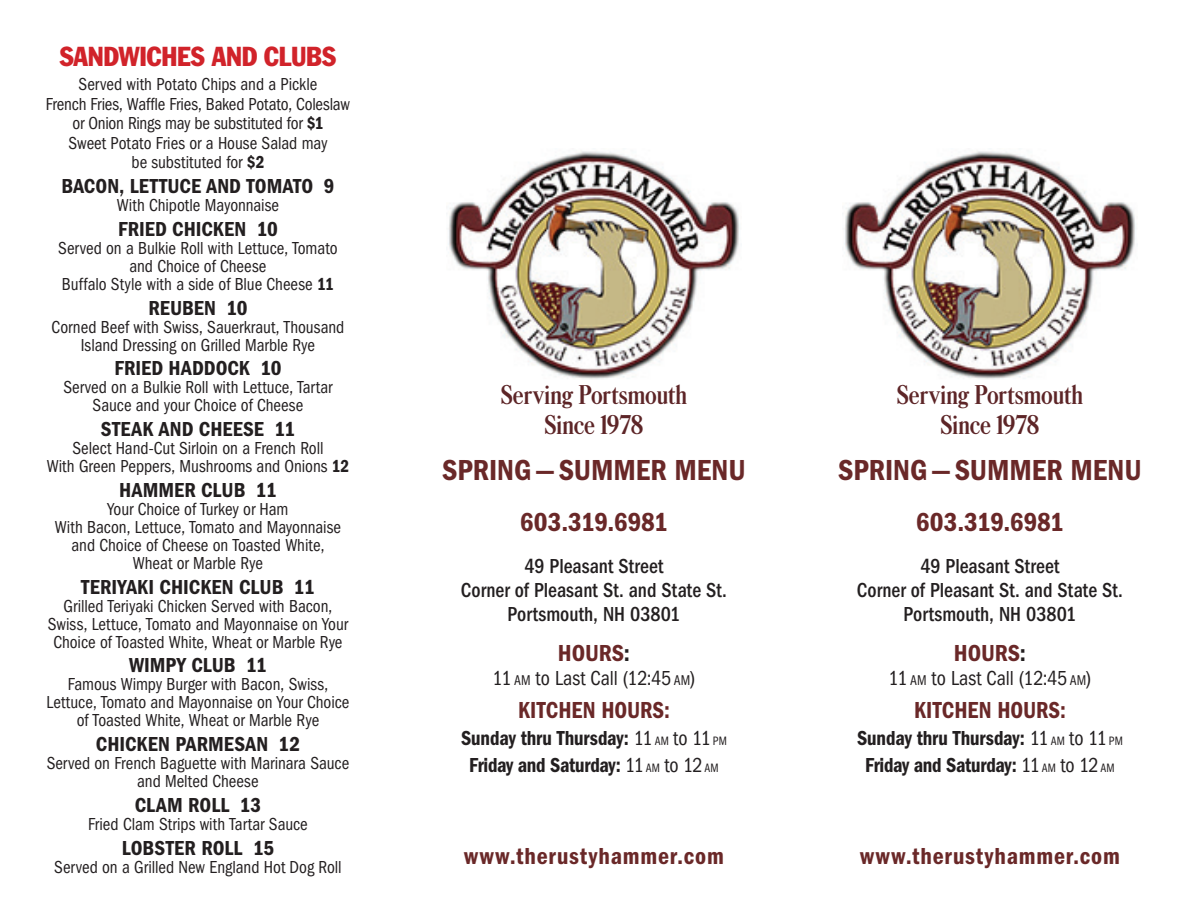
<style>
.page{position:relative;width:1188px;height:918px;background:#fff}
.page>*{position:absolute;margin:0;border:0;box-sizing:border-box;transform-origin:0 0}
.t1{font:30px "ITC Franklin Gothic Std Dm Cd";letter-spacing:-.005em;color:#6a2828}
.t2{font:27px "ITC Franklin Gothic Std Dm Cd";letter-spacing:-.01em;color:#6a2828}
.t3{font:condensed 27px "Franklin Gothic";letter-spacing:-.01em;color:#d1232a}
.t4{font:24px/30px "Caslon Cond A";color:#5d2527;text-align:center}
.t5{font:24px "ITC Franklin Gothic Std Dm Cd";letter-spacing:.035em;color:#6a2828}
.t6{font:24px "ITC Franklin Gothic Std Dm Cd";letter-spacing:.01em;color:#6a2828;scale:.95 1}
.t7{font:24px "ITC Franklin Gothic Std Dm Cd";letter-spacing:.01em;color:#6a2828}
.t8{font:21px "ITC Franklin Gothic Std Dm Cd";color:#231f20}
.t9{font:500 condensed 21px/24px "ITC Franklin Gothic Std";letter-spacing:.005em;color:#231f20;text-align:center;scale:.95 1}
.t10{font:21px/27px "ITC Franklin Gothic Std Dm Cd";color:#231f20;text-align:center;scale:.95 1}
.t11{font:condensed 21px "ITC Franklin Gothic Std";color:#231f20;scale:.95 1}
.t12{font:condensed 18px/18px "ITC Franklin Gothic Std";letter-spacing:-.005em;color:#231f20;text-align:center;scale:.95 1}
.s1{font-family:"ITC Franklin Gothic Std Dm Cd";font-stretch:normal}
.s2{color:#231f20}
.s3{font-size:14.7px}
.s4{font-family:"ITC Franklin Gothic Std";font-stretch:condensed}
.s5{font-family:"ITC Franklin Gothic Std";font-stretch:condensed;font-size:12.6px}
</style>
<div class="page">
<img style="left:844px;top:151px;width:292px;height:228px">
<img style="left:448px;top:151px;width:292px;height:228px">
<h2 class="t3" style="left:60px;top:40px;width:278px">SANDWICHES AND CLUBS</h2>
<p class="t12" style="left:46px;top:75px;width:322px;line-height:19.5px">Served with Potato Chips and a Pickle<br>French Fries, Waffle Fries, Baked Potato, Coleslaw or Onion Rings may be substituted for <span class="s1">$1<br></span>Sweet Potato Fries or a House Salad may<br>be substituted for <span class="s1">$2</span></p>
<p class="t8" style="left:61px;top:174px;width:275px">BACON, LETTUCE AND TO MATO 9</p>
<p class="t12" style="left:117px;top:196px;width:172px">With Chipotle Mayonnaise</p>
<p class="t8" style="left:118px;top:217px;width:161px">FRIED CH ICKEN 10</p>
<p class="t12" style="left:58px;top:239px;width:296px">Served on a Bulkie Roll with Lettuce, Tomato and Choice of Cheese<br>Buffalo Style with a side of Blue Cheese <span class="s1">11</span></p>
<p class="t8" style="left:148px;top:296px;width:101px">REUBEN 10</p>
<p class="t12" style="left:52px;top:318px;width:310px">Corned Beef with Swiss, Sauerkraut, Thousand<br>Island Dressing on Grilled Marble Rye</p>
<p class="t8" style="left:114px;top:356px;width:169px">FRIED HADDOCK 10</p>
<p class="t12" style="left:63px;top:379px;width:285px">Served on a Bulkie Roll with Lettuce, Tartar<br>Sauce and your Choice of Cheese</p>
<p class="t8" style="left:101px;top:417px;width:196px">STEAK AND CH EESE 11</p>
<p class="t12" style="left:47px;top:439px;width:320px">Select Hand-Cut Sirloin on a French Roll<br>With Green Peppers, Mushrooms and Onions <span class="s1">12</span></p>
<p class="t8" style="left:119px;top:478px;width:27px">HAMMER</p>
<p class="t8" style="left:201px;top:478px;width:77px">CLUB 11</p>
<p class="t12" style="left:55px;top:500px;width:303px">Your Choice of Turkey or Ham<br>With Bacon, Lettuce, Tomato and Mayonnaise and Choice of Cheese on Toasted White,<br>Wheat or Marble Rye</p>
<p class="t8" style="left:81px;top:575px;width:235px">TERIYAKI CH ICKEN CLUB 11</p>
<p class="t12" style="left:48px;top:597px;width:318px">Grilled Teriyaki Chicken Served with Bacon,<br>Swiss, Lettuce, Tomato and Mayonnaise on Your<br>Choice of Toasted White, Wheat or Marble Rye</p>
<p class="t8" style="left:129px;top:653px;width:139px">WIMPY CLUB 11</p>
<p class="t12" style="left:46px;top:676px;width:321px">Famous Wimpy Burger with Bacon, Swiss,<br>Lettuce, Tomato and Mayonnaise on Your Choice of Toasted White, Wheat or Marble Rye</p>
<p class="t8" style="left:96px;top:732px;width:206px">CH ICKEN PARMESAN 12</p>
<p class="t12" style="left:47px;top:754px;width:320px">Served on French Baguette with Marinara Sauce and Melted Cheese</p>
<p class="t8" style="left:135px;top:793px;width:63px">CLAM ROLL</p>
<p class="t8" style="left:240px;top:793px;width:23px">13</p>
<p class="t12" style="left:88px;top:815px;width:233px">Fried Clam Strips with Tartar Sauce</p>
<p class="t8" style="left:122px;top:836px;width:89px">LOBSTER ROLL</p>
<p class="t8" style="left:253px;top:836px;width:23px">15</p>
<p class="t12" style="left:54px;top:858px;width:304px">Served on a Grilled New England Hot Dog Roll</p>
<h3 class="t4" style="left:501px;top:380px;width:188px">Serving Portsmouth<br>Since 1978</h3>
<h1 class="t1" style="left:442px;top:452px;width:305px">SPRING—SUMMER MENU</h1>
<h2 class="t2" style="left:520px;top:506px;width:150px">603.319.6981</h2>
<p class="t9" style="left:461px;top:554px;width:282px">49 Pleasant Street<br>Corner of Pleasant St. and State St.<br>Portsmouth, NH 03801</p>
<h3 class="t7" style="left:558px;top:639px;width:74px">HOURS<span class="s2">:</span></h3>
<p class="t11" style="left:493px;top:666px;width:215px">11 <span class="s3">AM</span> to Last Call (12:45 <span class="s3">AM</span>)</p>
<h3 class="t6" style="left:518px;top:696px;width:161px">KITCHEN HOURS:</h3>
<p class="t10" style="left:461px;top:725px;width:281px">SUNDAY THRU THURSDAY: <span class="s4">11</span> <span class="s5">AM</span> <span class="s4">to 11</span> <span class="s5">PM<br></span>FRIDAY AND SATURDAY: <span class="s4">11</span> <span class="s5">AM</span> <span class="s4">to 12</span> <span class="s5">AM</span></p>
<h3 class="t5" style="left:464px;top:843px;width:261px">WWW.THERUSTYHAMMER.COM</h3>
<h3 class="t4" style="left:897px;top:380px;width:188px">Serving Portsmouth<br>Since 1978</h3>
<h1 class="t1" style="left:838px;top:452px;width:305px">SPRING—SUMMER MENU</h1>
<h2 class="t2" style="left:916px;top:506px;width:150px">603.319.6981</h2>
<p class="t9" style="left:857px;top:554px;width:282px">49 Pleasant Street<br>Corner of Pleasant St. and State St.<br>Portsmouth, NH 03801</p>
<h3 class="t7" style="left:954px;top:639px;width:74px">HOURS<span class="s2">:</span></h3>
<p class="t11" style="left:889px;top:666px;width:215px">11 <span class="s3">AM</span> to Last Call (12:45 <span class="s3">AM</span>)</p>
<h3 class="t6" style="left:914px;top:696px;width:161px">KITCHEN HOURS:</h3>
<p class="t10" style="left:857px;top:725px;width:281px">SUNDAY THRU THURSDAY: <span class="s4">11</span> <span class="s5">AM</span> <span class="s4">to 11</span> <span class="s5">PM<br></span>FRIDAY AND SATURDAY: <span class="s4">11</span> <span class="s5">AM</span> <span class="s4">to 12</span> <span class="s5">AM</span></p>
<h3 class="t5" style="left:860px;top:843px;width:261px">WWW.THERUSTYHAMMER.COM</h3>
</div>
